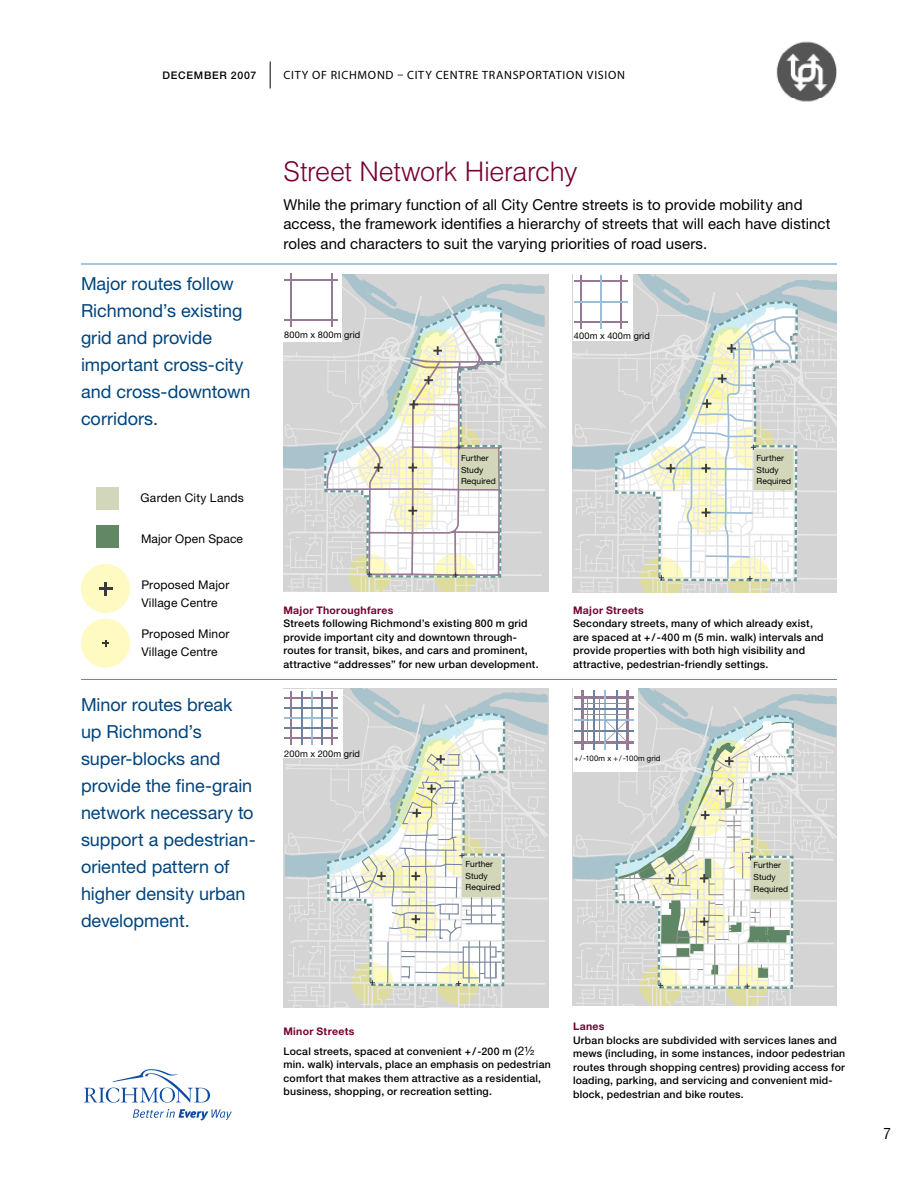
<style>
.page{position:relative;width:918px;height:1188px;background:#fff}
.page>*{position:absolute;margin:0;border:0;box-sizing:border-box;transform-origin:0 0}
.t1{font:300 27px "Helvetica LT Std";letter-spacing:-.015em;color:#780032}
.t2{font:18px/27px "Helvetica Neue LT Std";color:#00447c}
.t3{font:15px/19.5px "Helvetica Neue LT Std";letter-spacing:.005em;color:#000}
.t4{font:12px/18px "Helvetica Neue LT Std";letter-spacing:.015em;color:#000}
.t5{font:12px "Myriad Pro";letter-spacing:.06em;color:#000}
.t6{font:500 10.5px/13.5px "Helvetica Neue LT Std";letter-spacing:.02em;color:#000}
.t7{font:500 10.5px "Helvetica Neue LT Std";letter-spacing:.07em;color:#000}
.t8{font:9.15px "Helvetica Neue LT Std";letter-spacing:.015em;color:#000}
.t9{font:8.4px/11.9px "Helvetica Neue LT Std";letter-spacing:.005em;color:#000}
.t10{font:7.8px "Helvetica Neue LT Std";letter-spacing:.015em;color:#000}
.s1{font-weight:700;color:#780032}
.s2{font-weight:400;font-size:12px}
</style>
<div class="page">
<svg style="left:270px;top:62px;width:1px;height:26px"></svg>
<div style="left:81px;top:619px;width:49px;height:49px;background:#fffac1;border-radius:50%"></div>
<svg style="left:102px;top:640px;width:7px;height:6px"></svg>
<div style="left:81px;top:564px;width:49px;height:49px;background:#fffac1;border-radius:50%"></div>
<svg style="left:99px;top:582px;width:13px;height:13px"></svg>
<svg style="left:284px;top:275px;width:263px;height:317px;background:#d9dbd6"></svg>
<svg style="left:572px;top:278px;width:265px;height:315px;background:#c8cfd1"></svg>
<svg style="left:573px;top:290px;width:264px;height:303px"></svg>
<svg style="left:286px;top:688px;width:262px;height:320px;background:#d9dcd7"></svg>
<div style="left:573px;top:273px;width:60px;height:68px;background:#fff"></div>
<hr style="left:580px;top:275px;width:2px;height:53px;background:#987995">
<hr style="left:620px;top:275px;width:2px;height:53px;background:#987995">
<hr style="left:574px;top:280px;width:53px;height:2px;background:#987995">
<hr style="left:574px;top:321px;width:53px;height:2px;background:#987995">
<hr style="left:574px;top:301px;width:53px;height:2px;background:#9cbdd8">
<hr style="left:601px;top:275px;width:1px;height:53px;background:#9cbdd8">
<div style="left:284px;top:271px;width:58px;height:71px;background:#fff"></div>
<hr style="left:290px;top:274px;width:2px;height:53px;background:#987995">
<hr style="left:331px;top:274px;width:2px;height:53px;background:#987995">
<hr style="left:284px;top:279px;width:54px;height:2px;background:#987995">
<hr style="left:284px;top:319px;width:54px;height:2px;background:#987995">
<div style="left:284px;top:689px;width:59px;height:68px;background:#fff"></div>
<hr style="left:290px;top:692px;width:2px;height:53px;background:#987995">
<hr style="left:331px;top:692px;width:2px;height:53px;background:#987995">
<hr style="left:284px;top:697px;width:54px;height:2px;background:#987995">
<hr style="left:284px;top:737px;width:54px;height:2px;background:#987995">
<hr style="left:284px;top:717px;width:54px;height:2px;background:#9cbdd8">
<hr style="left:311px;top:691px;width:2px;height:54px;background:#9cbdd8">
<hr style="left:284px;top:708px;width:54px;height:1px;background:#6f829d">
<hr style="left:284px;top:728px;width:54px;height:1px;background:#6f829d">
<hr style="left:301px;top:691px;width:1px;height:54px;background:#6f829d">
<hr style="left:322px;top:691px;width:1px;height:54px;background:#6f829d">
<svg style="left:574px;top:688px;width:263px;height:317px"></svg>
<hr style="left:588px;top:697px;width:1px;height:46px;background:#929191">
<hr style="left:599px;top:697px;width:1px;height:46px;background:#929191">
<hr style="left:582px;top:703px;width:45px;height:1px;background:#929191">
<hr style="left:582px;top:714px;width:45px;height:1px;background:#929191">
<div style="left:96px;top:525px;width:22px;height:22px;background:#618765"></div>
<div style="left:96px;top:488px;width:22px;height:22px;background:#d2d6ba"></div>
<img style="left:776px;top:41px;width:61px;height:60px">
<svg style="left:84px;top:1069px;width:126px;height:34px"></svg>
<svg style="left:133px;top:1109px;width:99px;height:11px"></svg>
<hr style="left:81px;top:264px;width:756px;height:1px;background:#4e8abe">
<hr style="left:81px;top:679px;width:756px;height:1px;background:#4e8abe">
<p class="t7" style="left:163px;top:69px;width:95px">december 2007</p>
<p class="t5" style="left:284px;top:68px;width:138px">CITY OF RICHMOND – CITY</p>
<p class="t5" style="left:436px;top:68px;width:22px">CENTR</p>
<p class="t5" style="left:472px;top:68px;width:92px">E TRANSPORTATION</p>
<p class="t5" style="left:587px;top:68px;width:25px">VISION</p>
<p class="t2" style="left:81px;top:270px;width:171px">Major routes follow<br>Richmond’s existing grid and provide important cross-city and cross-downtown corridors.</p>
<p class="t4" style="left:141px;top:489px;width:105px">Garden City Lands</p>
<p class="t4" style="left:141px;top:529px;width:104px">Major Open Space</p>
<p class="t4" style="left:141px;top:576px;width:90px">Proposed Major<br>Village Centre</p>
<p class="t4" style="left:141px;top:625px;width:90px">Proposed Minor<br>Village Centre</p>
<p class="t2" style="left:81px;top:691px;width:176px">Minor routes break up Richmond’s super-blocks and provide the fine-grain network necessary to support a pedestrian&shy;oriented pattern of higher density urban development.</p>
<p class="t1" style="left:284px;top:155px;width:296px">Street Network Hierarchy</p>
<p class="t3" style="left:284px;top:195px;width:548px">While the primary function of all City Centre streets is to provide mobility and access, the framework identifies a hierarchy of streets that will each have distinct roles and characters to suit the varying priorities of road users.</p>
<p class="t8" style="left:284px;top:329px;width:78px">800m x 800m grid</p>
<p class="t8" style="left:574px;top:330px;width:77px">400m x 400m grid</p>
<p class="t9" style="left:461px;top:452px;width:36px">Further<br>Study<br>Required</p>
<p class="t9" style="left:757px;top:452px;width:36px">Further<br>Study<br>Required</p>
<p class="t6" style="left:284px;top:603px;width:257px"><span class="s1">Major Thoroughfares<br></span>Streets following Richmond’s existing 800 m grid provide important city and downtown through&shy;routes for transit, bikes, and cars and prominent, attractive “addresses” for new urban development.</p>
<p class="t6" style="left:573px;top:603px;width:252px"><span class="s1">Major Streets<br></span>Secondary streets, many of which already exist, are spaced at +/-400 m (5 min. walk) intervals and provide properties with both high visibility and attractive, pedestrian-friendly settings.</p>
<p class="t8" style="left:284px;top:748px;width:77px">200m x 200m grid</p>
<p class="t10" style="left:574px;top:753px;width:88px">+/-100m x +/-100m grid</p>
<p class="t9" style="left:466px;top:858px;width:36px">Further<br>Study<br>Required</p>
<p class="t9" style="left:754px;top:859px;width:36px">Further<br>Study<br>Required</p>
<p class="t6" style="left:284px;top:1022px;width:252px;line-height:19.5px"><span class="s1">Minor Streets<br></span>Local streets, spaced at convenient +/-200 m (<span class="s2">2½</span></p>
<p class="t6" style="left:284px;top:1058px;width:269px">min. walk) intervals, place an emphasis on pedestrian comfort that makes them attractive as a residential, business, shopping, or recreation setting.</p>
<p class="t6" style="left:573px;top:1020px;width:274px"><span class="s1">Lanes<br></span>Urban blocks are subdivided with services lanes and mews (including, in some instances, indoor pedestrian routes through shopping centres) providing access for loading, parking, and servicing and convenient mid&shy;block, pedestrian and bike routes.</p>
</div>
